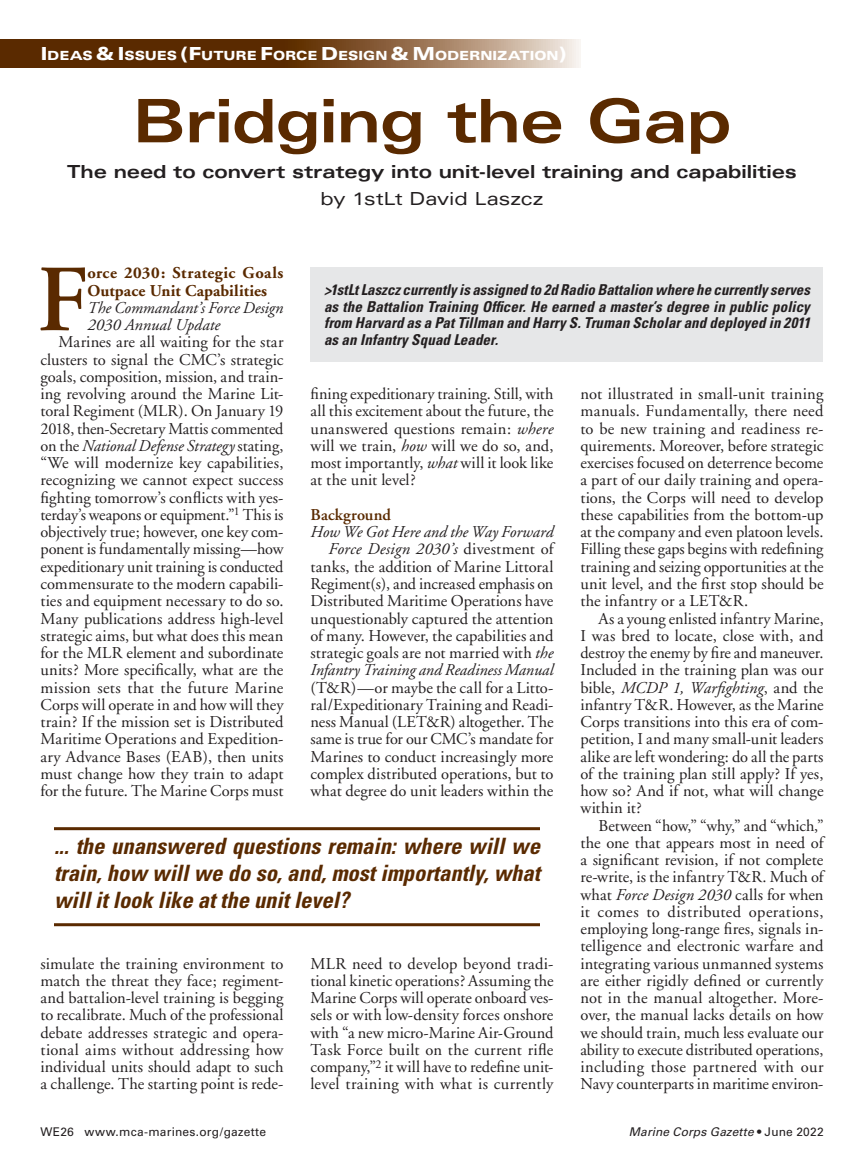
<style>
.page{position:relative;width:864px;height:1175px;background:#fff}
.page>*{position:absolute;margin:0;border:0;box-sizing:border-box;transform-origin:0 0}
.t1{font:600 94.5px "Adobe Garamond";color:#5a2a00}
.t2{font:700 expanded 60px "Univers";letter-spacing:-.015em;color:#5a2a00}
.t3{font:italic 700 condensed 22.5px/27px "Univers";color:#5a2a00;text-align:justify}
.t4{font:700 expanded 18px "Univers";letter-spacing:-.01em;color:#231f20}
.t5{font:expanded 18px "Univers";letter-spacing:-.01em;color:#231f20}
.t6{font:16.5px/17.2px "Adobe Garamond";letter-spacing:.005em;color:#231f20;text-align:justify}
.t7{font:700 16.5px/17.2px "Adobe Garamond";letter-spacing:.015em;color:#5a2a00}
.t8{font:italic 16.5px/17.2px "Adobe Garamond";color:#231f20}
.t9{font:600 16.5px "Adobe Garamond";letter-spacing:.01em;color:#5a2a00}
.t10{font:italic 700 condensed 15px/16.5px "Univers";letter-spacing:.005em;color:#231f20;text-align:justify}
.t11{font:900 expanded 12.6px "Univers";letter-spacing:-.005em;color:#fff}
.t12{font:12px "Univers";letter-spacing:.02em;color:#231f20}
.t13{font:italic 12px "Univers";letter-spacing:.015em;color:#231f20}
.s1{font-size:18px}
.s2{font-style:italic}
.s3{font-style:normal}
</style>
<div class="page">
<svg style="left:0;top:40px;width:580px;height:28px;background:#7f5632"></svg>
<div style="left:310px;top:267px;width:514px;height:94px;background:#e6e7e8"></div>
<hr style="left:54px;top:827px;width:486px;height:3px;background:#5a2a00">
<hr style="left:54px;top:923px;width:486px;height:3px;background:#5a2a00">
<p class="t11" style="left:41px;top:48px;width:528px"><span class="s1">I</span>DEAS <span class="s1">&amp; I</span>SSUES <span class="s1">(F</span>UTURE <span class="s1">F</span>ORCE <span class="s1">D</span> ESIGN <span class="s1">&amp; M</span>ODERNIZATION<span class="s1">)</span></p>
<h2 class="t2" style="left:133px;top:87px;width:600px">Bridging the Gap</h2>
<p class="t4" style="left:67px;top:162px;width:731px">The need to convert strategy into unit-level training and capabilities</p>
<p class="t5" style="left:321px;top:188px;width:224px">by 1stLt David Laszcz</p>
<h1 class="t1" style="left:37px;top:248px;width:52px">F</h1>
<p class="t7" style="left:87px;top:265px;width:198px">orce 2030: Strategic Goals<br>Outpace Unit Capabilities</p>
<p class="t10" style="left:324px;top:282px;width:488px">&gt;1stLt Laszcz currently is assigned to 2d Radio Battalion where he currently serves as the Battalion Training Officer. He earned a master’s degree in public policy from Harvard as a Pat Tillman and Harry S. Truman Scholar and deployed in 2011 as an Infantry Squad Leader.</p>
<p class="t8" style="left:87px;top:299px;width:198px">The Commandant’s Force Design<br>2030 Annual Update</p>
<p class="t6" style="left:40px;top:334px;width:245px;text-indent:18px">Marines are all waiting for the star clusters to signal the CMC’s strategic goals, composition, mission, and train&shy;ing revolving around the Marine Lit&shy;toral Regiment (MLR). On January 19<br>2018, then-Secretary Mattis commented on the <span class="s2">National Defense Strategy</span> stating, “We will modernize key capabilities, recognizing we cannot expect success fighting tomorrow’s conflicts with yes&shy;terday’s weapons or equipment.”<sup>1</sup> This is objectively true; however, one key com&shy;ponent is fundamentally missing—how expeditionary unit training is conducted commensurate to the modern capabili&shy;ties and equipment necessary to do so.<br>Many publications address high-level strategic aims, but what does this mean for the MLR element and subordinate units? More specifically, what are the mission sets that the future Marine Corps will operate in and how will they train? If the mission set is Distributed Maritime Operations and Expedition&shy;ary Advance Bases (EAB), then units must change how they train to adapt for the future. The Marine Corps must</p>
<p class="t6" style="left:310px;top:386px;width:245px">fining expeditionary training. Still, with all this excitement about the future, the unanswered questions remain: <span class="s2">where </span>will we train, <span class="s2">how</span> will we do so, and, most importantly, <span class="s2">what</span> will it look like at the unit level?</p>
<p class="t9" style="left:310px;top:505px;width:82px">Background</p>
<p class="t6" style="left:310px;top:524px;width:245px;text-align:right"><span class="s2">How We Got Here and the Way Forward Force Design 2030’s</span> divestment of tanks, the addition of Marine Littoral Regiment(s), and increased emphasis on Distributed Maritime Operations have unquestionably captured the attention of many. However, the capabilities and strategic goals are not married with <span class="s2">the Infantry Training and Readiness Manual</span></p>
<p class="t6" style="left:310px;top:679px;width:245px">(T&amp;R)—or maybe the call for a Litto&shy;ral/Expeditionary Training and Readi&shy;ness Manual (LET&amp;R) altogether. The same is true for our CMC’s mandate for Marines to conduct increasingly more complex distributed operations, but to what degree do unit leaders within the</p>
<p class="t6" style="left:580px;top:386px;width:245px">not illustrated in small-unit training manuals. Fundamentally, there need to be new training and readiness re&shy;quirements. Moreover, before strategic exercises focused on deterrence become a part of our daily training and opera&shy;tions, the Corps will need to develop these capabilities from the bottom-up at the company and even platoon levels.<br>Filling these gaps begins with redefining training and seizing opportunities at the unit level, and the first stop should be the infantry or a LET&amp;R.</p>
<p class="t6" style="left:580px;top:610px;width:245px;text-indent:18px">As a young enlisted infantry Marine, I was bred to locate, close with, and destroy the enemy by fire and maneuver.<br>Included in the training plan was our bible, <span class="s2">MCDP 1, Warfighting</span>, and the infantry T&amp;R. However, as the Marine Corps transitions into this era of com&shy;petition, I and many small-unit leaders alike are left wondering: do all the parts of the training plan still apply? If yes, how so? And if not, what will change within it?</p>
<p class="t6" style="left:580px;top:817px;width:245px;text-indent:18px">Between “how,” “why,” and “which,” the one that appears most in need of a significant revision, if not complete re-write, is the infantry T&amp;R. Much of what <span class="s2">Force Design 2030</span> calls for when it comes to distributed operations, employing long-range fires, signals in&shy;telligence and electronic warfare and integrating various unmanned systems are either rigidly defined or currently not in the manual altogether. More&shy;over, the manual lacks details on how we should train, much less evaluate our ability to execute distributed operations, including those partnered with our Navy counterparts in maritime environ-</p>
<h3 class="t3" style="left:54px;top:832px;width:487px">... the unanswered questions remain: where will we train, how will we do so, and, most importantly, what will it look like at the unit level?</h3>
<p class="t6" style="left:310px;top:955px;width:245px">MLR need to develop beyond tradi&shy;tional kinetic operations? Assuming the Marine Corps will operate onboard ves&shy;sels or with low-density forces onshore with “a new micro-Marine Air-Ground Task Force built on the current rifle company,”<sup>2</sup> it will have to redefine unit&shy;level training with what is currently</p>
<p class="t6" style="left:40px;top:955px;width:245px">simulate the training environment to match the threat they face; regiment&shy;and battalion-level training is begging to recalibrate. Much of the professional debate addresses strategic and opera&shy;tional aims without addressing how individual units should adapt to such a challenge. The starting point is rede-</p>
<p class="t12" style="left:40px;top:1124px;width:227px">WE26 www.mca-marines.org/gazette</p>
<p class="t13" style="left:629px;top:1124px;width:196px">Marine Corps Gazette <span class="s3">• June 2022</span></p>
</div>
